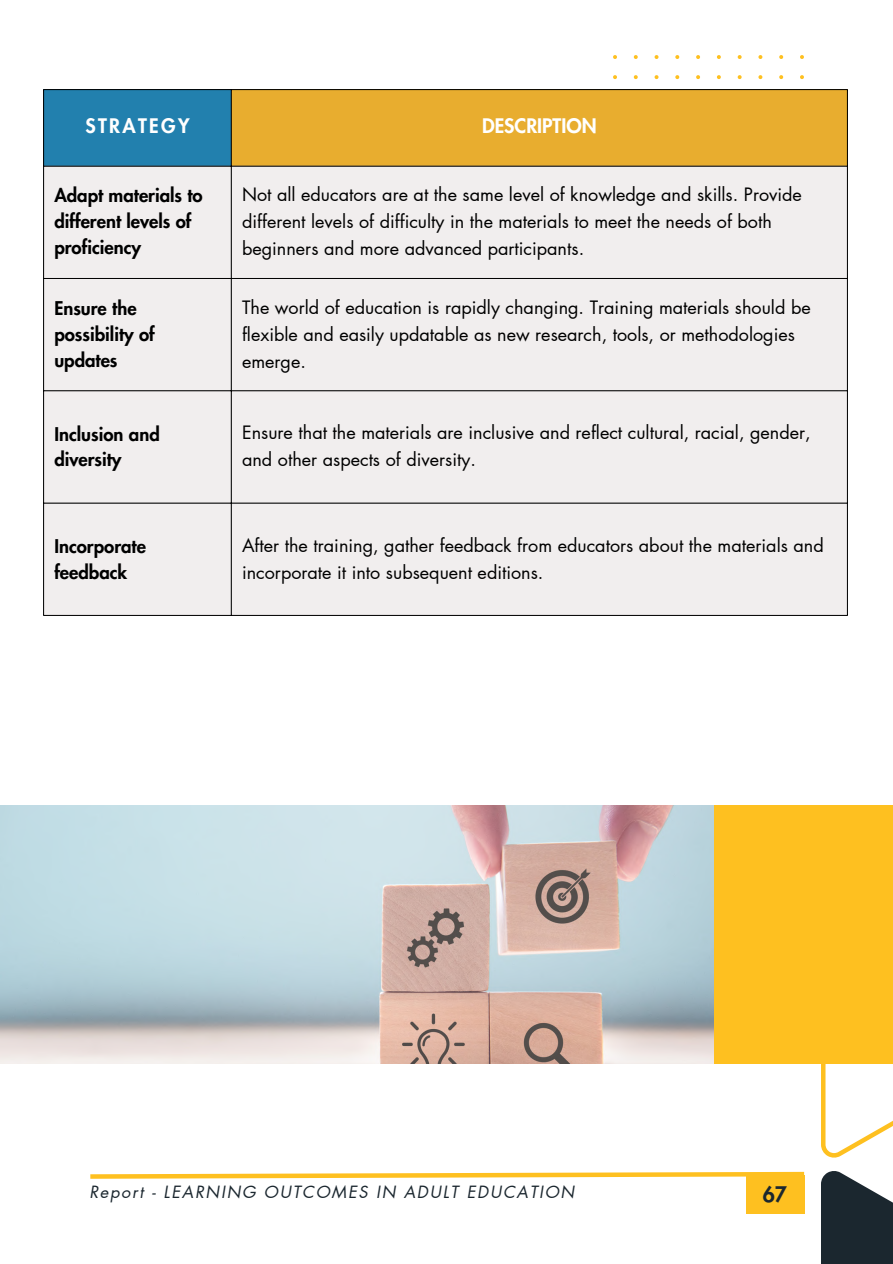
<style>
.page{position:relative;width:893px;height:1264px;background:#fff}
.page>*{position:absolute;margin:0;border:0;box-sizing:border-box;transform-origin:0 0}
.t1{font:800 21px "Futura LT Pro";color:#1b272f}
.t2{font:800 19.65px "Futura LT Pro";color:#fff}
.t3{font:800 19.65px "Futura LT Pro";letter-spacing:.12em;color:#fff}
.t4{font:800 18.45px/25.8px "Futura LT Pro";color:#000}
.t5{font:18px/27px "Futura LT Pro";color:#000}
.t6{font:italic 16.5px "Futura LT Pro";letter-spacing:.1em;color:#1b272f}
</style>
<div class="page">
<svg style="left:90px;top:1171px;width:715px;height:9px"></svg>
<div style="left:745px;top:1175px;width:59px;height:38px;background:#fec020"></div>
<svg style="left:613px;top:55px;width:190px;height:25px"></svg>
<div style="left:43px;top:89px;width:188px;height:77px;background:#2280ae"></div>
<div style="left:231px;top:89px;width:616px;height:77px;background:#e8ad2f"></div>
<div style="left:44px;top:167px;width:803px;height:448px;background:#f1eeee"></div>
<hr style="left:43px;top:90px;width:1px;height:525px;background:#000">
<hr style="left:231px;top:90px;width:1px;height:525px;background:#000">
<hr style="left:847px;top:90px;width:1px;height:525px;background:#000">
<hr style="left:43px;top:89px;width:804px;height:1px;background:#000">
<hr style="left:43px;top:166px;width:804px;height:1px;background:#000">
<hr style="left:43px;top:278px;width:804px;height:1px;background:#000">
<hr style="left:43px;top:390px;width:804px;height:1px;background:#000">
<hr style="left:43px;top:503px;width:804px;height:1px;background:#000">
<hr style="left:43px;top:615px;width:804px;height:1px;background:#000">
<img style="left:0;top:805px;width:714px;height:258px">
<div style="left:714px;top:805px;width:178px;height:258px;background:#fec020"></div>
<div style="left:820px;top:1170px;width:72px;height:93px;background:#1b272f"></div>
<svg style="left:821px;top:1063px;width:71px;height:95px"></svg>
<p class="t3" style="left:85px;top:116px;width:106px">STRATEGY</p>
<p class="t2" style="left:482px;top:116px;width:116px">DESCRIPTION</p>
<p class="t4" style="left:54px;top:183px;width:150px">Adapt materials to different levels of proficiency</p>
<p class="t5" style="left:242px;top:182px;width:561px">Not all educators are at the same level of knowledge and skills. Provide different levels of difficulty in the materials to meet the needs of both beginners and more advanced participants.</p>
<p class="t4" style="left:54px;top:296px;width:102px">Ensure the possibility of updates</p>
<p class="t5" style="left:242px;top:294px;width:570px">The world of education is rapidly changing. Training materials should be flexible and easily updatable as new research, tools, or methodologies emerge.</p>
<p class="t4" style="left:54px;top:421px;width:107px">Inclusion and diversity</p>
<p class="t5" style="left:242px;top:420px;width:570px">Ensure that the materials are inclusive and reflect cultural, racial, gender, and other aspects of diversity.</p>
<p class="t4" style="left:54px;top:534px;width:93px">Incorporate feedback</p>
<p class="t5" style="left:242px;top:532px;width:583px">After the training, gather feedback from educators about the materials and incorporate it into subsequent editions.</p>
<p class="t6" style="left:89px;top:1184px;width:486px">Report - LEARNING OUTCOMES IN ADULT EDUCATION</p>
<p class="t1" style="left:762px;top:1184px;width:26px">67</p>
</div>
